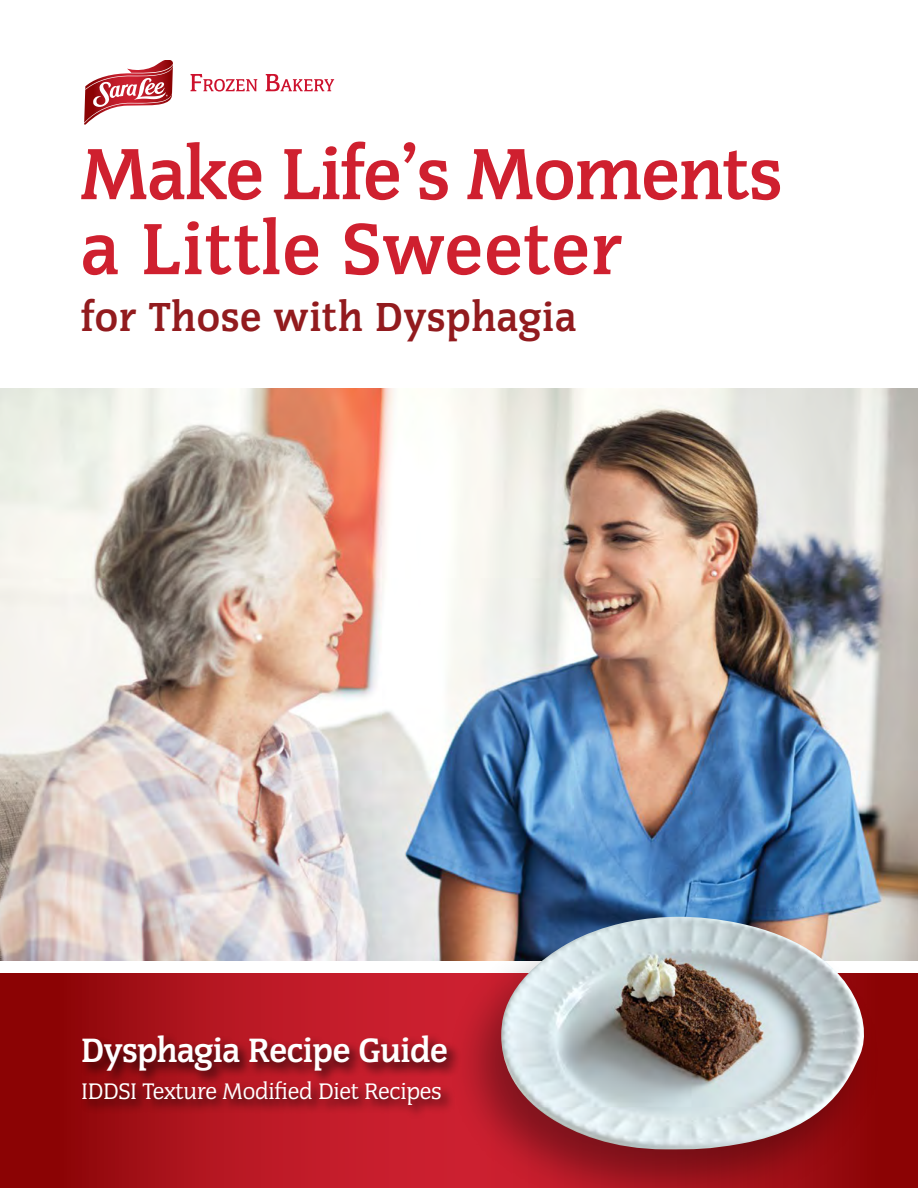
<style>
.page{position:relative;width:918px;height:1188px;background:#fff}
.page>*{position:absolute;margin:0;border:0;box-sizing:border-box;transform-origin:0 0}
.t1{font:700 75px/75px "Congress";letter-spacing:.005em;color:#cf202f}
.t2{font:700 42px "Congress";letter-spacing:.02em;color:#921b1e}
.t3{font:700 34.95px "Congress";letter-spacing:-.01em;color:#fff}
.t4{font:23.25px "Congress";letter-spacing:-.01em;color:#fff}
</style>
<div class="page">
<img style="left:0;top:389px;width:918px;height:571px">
<svg style="left:0;top:974px;width:918px;height:214px"></svg>
<div style="left:447px;top:907px;width:434px;height:281px;background:#000;opacity:.35"></div>
<img style="left:501px;top:917px;width:365px;height:233px">
<div style="left:81px;top:1032px;width:381px;height:88px;background:#000;opacity:.75"></div>
<svg style="left:84px;top:60px;width:89px;height:65px"></svg>
<svg style="left:191px;top:74px;width:66px;height:18px"></svg>
<svg style="left:266px;top:74px;width:68px;height:17px"></svg>
<p class="t1" style="left:81px;top:138px;width:703px">Make Life’s Moments a Little Sweeter</p>
<p class="t2" style="left:81px;top:293px;width:497px">for Those with Dysphagia</p>
<p class="t3" style="left:81px;top:1030px;width:368px">Dysphagia Recipe Guide</p>
<p class="t4" style="left:81px;top:1078px;width:362px">IDDSI Texture Modified Diet Recipes</p>
</div>
